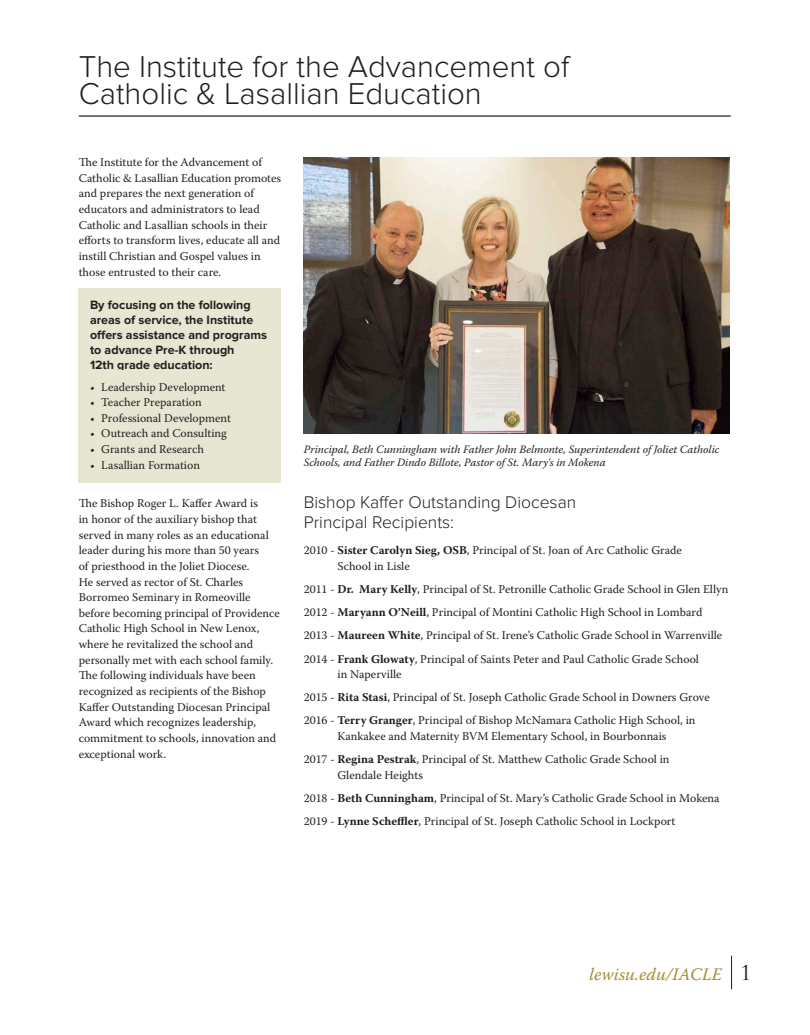
<style>
.page{position:relative;width:810px;height:1035px;background:#fff}
.page>*{position:absolute;margin:0;border:0;box-sizing:border-box;transform-origin:0 0}
.Page_Title{font:300 31.25px/27.5px "Proxima Nova";color:#231f20}
.Subhead{font:300 17.5px/20px "Proxima Nova";color:#231f20}
.t1{font:italic 17.5px "Warnock Pro";letter-spacing:.01em;color:#a18b31}
.shaded_box_header{font:700 12.5px/15px "Proxima Nova";color:#231f20}
.Text_9_5_12_5{font:11.88px/15.6px "Warnock Pro";color:#231f20}
.Text_9_5_12_5_recipi{font:11.88px/15.6px "Warnock Pro";color:#231f20}
.t2{font:italic 11.25px/13.8px "Warnock Pro";color:#231f20}
.s1{font-weight:700}
.s2{font-family:"Trajan Pro";font-style:normal;font-size:20px;color:#231f20}
</style>
<div class="page">
<hr style="left:731px;top:956px;width:1px;height:33px;background:#231f20">
<div style="left:79px;top:288px;width:202px;height:84px;background:#e7e6d3"></div>
<div style="left:79px;top:371px;width:202px;height:34px;background:#e7e6d3"></div>
<div style="left:79px;top:402px;width:202px;height:34px;background:#e7e6d3"></div>
<div style="left:79px;top:433px;width:202px;height:35px;background:#e7e6d3"></div>
<div style="left:79px;top:449px;width:202px;height:34px;background:#e7e6d3"></div>
<hr style="left:79px;top:115px;width:652px;height:2px;background:#231f20">
<img style="left:304px;top:158px;width:426px;height:275px">
<p class="Page_Title" style="left:79px;top:53px;width:492px">The Institute for the Advancement of<br>Catholic &amp; Lasallian Education</p>
<p class="Text_9_5_12_5" style="left:79px;top:154px;width:204px">The Institute for the Advancement of Catholic &amp; Lasallian Education promotes and prepares the next generation of educators and administrators to lead Catholic and Lasallian schools in their efforts to transform lives, educate all and instill Christian and Gospel values in those entrusted to their care.</p>
<p class="shaded_box_header" style="left:90px;top:298px;width:179px">By focusing on the following areas of service, the Institute offers assistance and programs to advance Pre-K through<br>12th grade education:</p>
<p class="Text_9_5_12_5" style="left:90px;top:379px;width:137px">• Leadership Development</p>
<p class="Text_9_5_12_5" style="left:90px;top:394px;width:113px">• Teacher Preparation</p>
<p class="Text_9_5_12_5" style="left:90px;top:410px;width:143px">• Professional Development</p>
<p class="Text_9_5_12_5" style="left:90px;top:426px;width:138px">• Outreach and Consulting</p>
<p class="Text_9_5_12_5" style="left:90px;top:441px;width:115px">• Grants and Research</p>
<p class="Text_9_5_12_5" style="left:90px;top:457px;width:112px">• Lasallian Formation</p>
<p class="Text_9_5_12_5" style="left:79px;top:496px;width:203px">The Bishop Roger L. Kaffer Award is<br>in honor of the auxiliary bishop that served in many roles as an educational leader during his more than 50 years<br>of priesthood in the Joliet Diocese.<br>He served as rector of St. Charles Borromeo Seminary in Romeoville before becoming principal of Providence Catholic High School in New Lenox, where he revitalized the school and personally met with each school family.<br>The following individuals have been recognized as recipients of the Bishop Kaffer Outstanding Diocesan Principal Award which recognizes leadership, commitment to schools, innovation and exceptional work.</p>
<p class="t2" style="left:304px;top:442px;width:417px">Principal, Beth Cunningham with Father John Belmonte, Superintendent of Joliet Catholic<br>Schools, and Father Dindo Billote, Pastor of St. Mary's in Mokena</p>
<p class="Subhead" style="left:304px;top:492px;width:274px">Bishop Kaffer Outstanding Diocesan<br>Principal Recipients:</p>
<p class="Text_9_5_12_5_recipi" style="left:337px;top:543px;width:346px;text-indent:-34px">2010 - <span class="s1">Sister Carolyn Sieg, OSB</span>, Principal of St. Joan of Arc Catholic Grade<br>School in Lisle</p>
<p class="Text_9_5_12_5_recipi" style="left:304px;top:581px;width:426px">2011 - <span class="s1">Dr. Mary Kelly</span>, Principal of St. Petronille Catholic Grade School in Glen Ellyn</p>
<p class="Text_9_5_12_5_recipi" style="left:304px;top:604px;width:400px">2012 - <span class="s1">Maryann O’Neill</span>, Principal of Montini Catholic High School in Lombard</p>
<p class="Text_9_5_12_5_recipi" style="left:304px;top:628px;width:420px">2013 - <span class="s1">Maureen White</span>, Principal of St. Irene’s Catholic Grade School in Warrenville</p>
<p class="Text_9_5_12_5_recipi" style="left:337px;top:651px;width:363px;text-indent:-34px">2014 - <span class="s1">Frank Glowaty</span>, Principal of Saints Peter and Paul Catholic Grade School in Naperville</p>
<p class="Text_9_5_12_5_recipi" style="left:304px;top:689px;width:408px">2015 - <span class="s1">Rita Stasi</span>, Principal of St. Joseph Catholic Grade School in Downers Grove</p>
<p class="Text_9_5_12_5_recipi" style="left:304px;top:713px;width:393px;text-align:center">2016 - <span class="s1">Terry Granger</span>, Principal of Bishop McNamara Catholic High School, in<br>Kankakee and Maternity BVM Elementary School, in Bourbonnais</p>
<p class="Text_9_5_12_5_recipi" style="left:337px;top:751px;width:334px;text-indent:-34px">2017 - <span class="s1">Regina Pestrak</span>, Principal of St. Matthew Catholic Grade School in<br>Glendale Heights</p>
<p class="Text_9_5_12_5_recipi" style="left:304px;top:790px;width:417px">2018 - <span class="s1">Beth Cunningham</span>, Principal of St. Mary’s Catholic Grade School in Mokena</p>
<p class="Text_9_5_12_5_recipi" style="left:304px;top:813px;width:373px">2019 - <span class="s1">Lynne Scheffler</span>, Principal of St. Joseph Catholic School in Lockport</p>
<h2 class="t1" style="left:589px;top:963px;width:164px">lewisu.edu/IACLE <span class="s2">1</span></h2>
</div>
